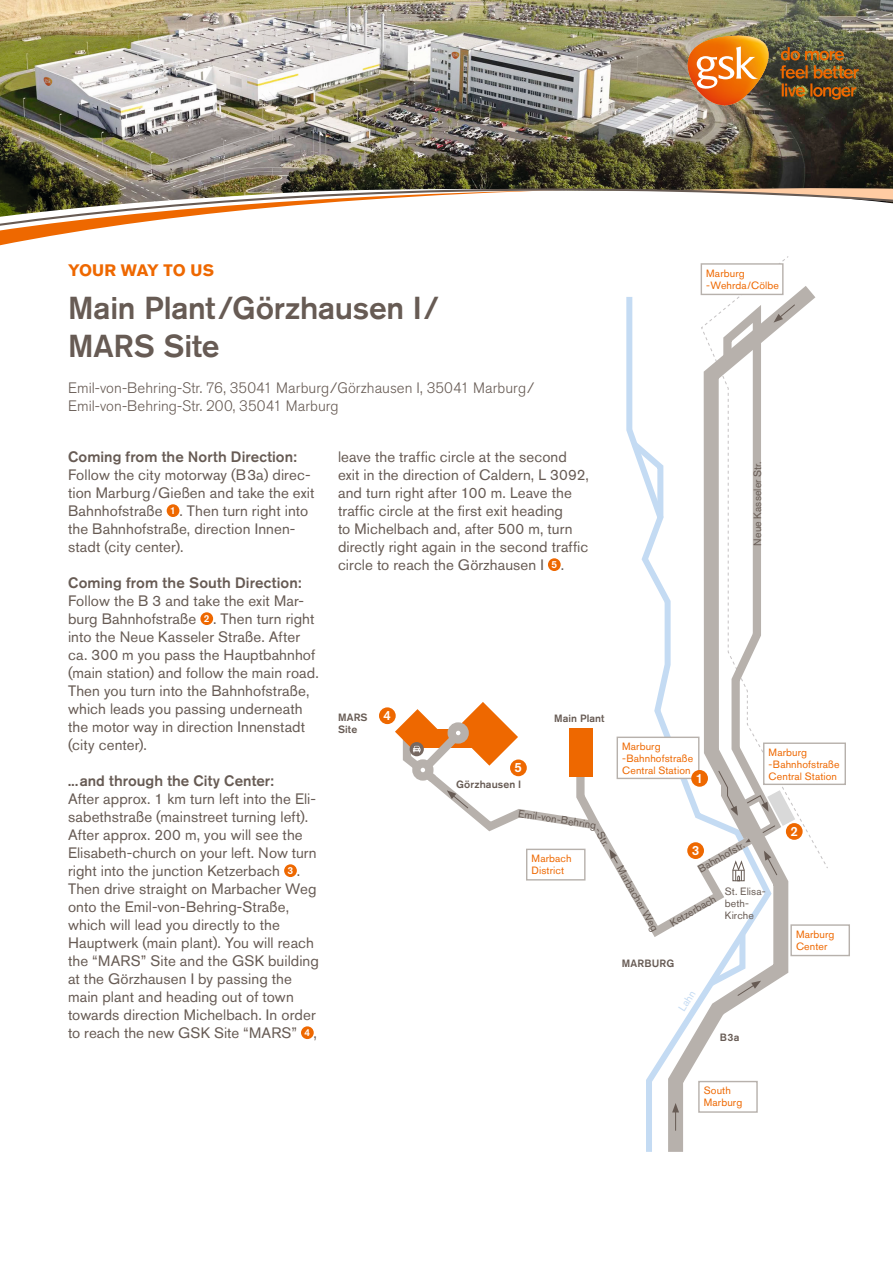
<style>
.page{position:relative;width:893px;height:1263px;background:#fff}
.page>*{position:absolute;margin:0;border:0;box-sizing:border-box;transform-origin:0 0}
.t1{font:500 31.5px/37.5px "Akzidenz Grotesk Pro";letter-spacing:-.01em;color:#675b54}
.t2{font:700 16.5px "Akzidenz Grotesk Pro";letter-spacing:-.005em;color:#ee6800}
.t3{font:15px/18px "Akzidenz Grotesk Pro";letter-spacing:.005em;color:#675b54}
.t4{font:300 15px/18px "Akzidenz Grotesk Pro";letter-spacing:.005em;color:#675b54}
.t5{font:500 15px "Akzidenz Grotesk Pro";letter-spacing:.005em;color:#675b54}
.t6{font:500 13.2px "Akzidenz Grotesk Pro";color:#fff}
.t7{font:10.5px/12px "Akzidenz Grotesk Pro";letter-spacing:.01em;color:#ee6800}
.t8{font:10.5px/12px "Akzidenz Grotesk Pro";letter-spacing:.01em;color:#675b54}
.t9{font:500 10.5px/12px "Akzidenz Grotesk Pro";letter-spacing:.01em;color:#675b54}
.t10{font:10.5px "Akzidenz Grotesk Pro";color:#c4dbf3}
.s1{font-weight:500;font-size:10.05px;color:#fff}
</style>
<div class="page">
<svg style="left:646px;top:1057px;width:15px;height:95px"></svg>
<div style="left:763px;top:742px;width:83px;height:43px;background:#fff;border:1px solid #b7b1ac"></div>
<svg style="left:463px;top:523px;width:198px;height:414px"></svg>
<svg style="left:636px;top:458px;width:25px;height:65px"></svg>
<div style="left:790px;top:924px;width:60px;height:32px;background:#fff;border:1px solid #b7b1ac"></div>
<div style="left:379px;top:707px;width:17px;height:17px;background:#ee6800;border-radius:50%"></div>
<div style="left:510px;top:759px;width:17px;height:17px;background:#ee6800;border-radius:50%"></div>
<svg style="left:572px;top:768px;width:35px;height:68px"></svg>
<div style="left:569px;top:728px;width:23px;height:48px;background:#ee6800"></div>
<svg style="left:609px;top:849px;width:9px;height:15px"></svg>
<svg style="left:661px;top:458px;width:171px;height:694px"></svg>
<svg style="left:672px;top:1103px;width:7px;height:27px"></svg>
<svg style="left:703px;top:929px;width:58px;height:67px"></svg>
<svg style="left:709px;top:727px;width:118px;height:154px"></svg>
<svg style="left:395px;top:702px;width:123px;height:107px"></svg>
<div style="left:167px;top:504px;width:12px;height:13px;background:#ee6800;border-radius:50%"></div>
<div style="left:200px;top:612px;width:13px;height:13px;background:#ee6800;border-radius:50%"></div>
<div style="left:284px;top:864px;width:13px;height:13px;background:#ee6800;border-radius:50%"></div>
<div style="left:301px;top:1026px;width:13px;height:13px;background:#ee6800;border-radius:50%"></div>
<div style="left:548px;top:558px;width:13px;height:13px;background:#ee6800;border-radius:50%"></div>
<img style="left:0;top:0;width:893px;height:182px">
<svg style="left:0;top:182px;width:893px;height:276px"></svg>
<svg style="left:0;top:422px;width:570px;height:5px"></svg>
<svg style="left:676px;top:422px;width:217px;height:6px"></svg>
<img style="left:780px;top:47px;width:79px;height:53px">
<img style="left:688px;top:36px;width:81px;height:70px">
<svg style="left:0;top:187px;width:893px;height:235px"></svg>
<p class="t2" style="left:68px;top:260px;width:147px">YOUR WAY TO US</p>
<h1 class="t1" style="left:68px;top:289px;width:372px">Main Plant/Görzhausen I/<br>MARS Site</h1>
<p class="t4" style="left:68px;top:378px;width:468px">Emil-von-Behring-Str. 76, 35041 Marburg/Görzhausen I, 35041 Marburg/<br>Emil-von-Behring-Str. 200, 35041 Marburg</p>
<p class="t7" style="left:706px;top:267px;width:74px">Marburg -Wehrda/Cölbe</p>
<p class="t5" style="left:68px;top:447px;width:230px">Coming from the North Direction:</p>
<p class="t3" style="left:68px;top:465px;width:248px">Follow the city motorway (B3a) direc&shy;tion Marburg/Gießen and take the exit Bahnhofstraße <span class="s1">1</span> . Then turn right into the Bahnhofstraße, direction Innen&shy;stadt (city center).</p>
<p class="t5" style="left:68px;top:573px;width:235px">Coming from the South Direction:</p>
<p class="t3" style="left:68px;top:591px;width:252px">Follow the B 3 and take the exit Mar&shy;burg Bahnhofstraße <span class="s1">2</span> . Then turn right into the Neue Kasseler Straße. After ca. 300 m you pass the Hauptbahnhof (main station) and follow the main road.<br>Then you turn into the Bahnhofstraße, which leads you passing underneath the motor way in direction Innenstadt (city center).</p>
<p class="t5" style="left:68px;top:771px;width:207px">...and through the City Center:</p>
<p class="t3" style="left:68px;top:789px;width:252px">After approx. 1 km turn left into the Eli&shy;sabethstraße (mainstreet turning left).<br>After approx. 200 m, you will see the Elisabeth-church on your left. Now turn right into the junction Ketzerbach <span class="s1">3</span> .<br>Then drive straight on Marbacher Weg onto the Emil-von-Behring-Straße, which will lead you directly to the Hauptwerk (main plant). You will reach the “MARS” Site and the GSK building at the Görzhausen I by passing the main plant and heading out of town towards direction Michelbach. In order to reach the new GSK Site “MARS” <span class="s1">4</span> ,</p>
<p class="t3" style="left:338px;top:447px;width:252px">leave the traffic circle at the second exit in the direction of Caldern, L 3092, and turn right after 100 m. Leave the traffic circle at the first exit heading<br>to Michelbach and, after 500 m, turn directly right again in the second traffic circle to reach the Görzhausen I <span class="s1">5</span> .</p>
<p class="t8" style="left:751px;top:546px;width:86px;rotate:-90deg">Neue Kasseler Str.</p>
<p class="t9" style="left:338px;top:711px;width:31px">MARS<br>Site</p>
<p class="t6" style="left:383px;top:707px;width:9px">4</p>
<p class="t6" style="left:515px;top:759px;width:9px">5</p>
<p class="t9" style="left:456px;top:778px;width:66px">Görzhausen I</p>
<p class="t9" style="left:554px;top:712px;width:52px">Main Plant</p>
<p class="t8" style="left:519px;top:807px;width:80px;rotate:9deg">Emil-von-Behring</p>
<p class="t8" style="left:603px;top:825px;width:21px;rotate:60deg">-Str.</p>
<p class="t7" style="left:532px;top:852px;width:42px">Marbach<br>District</p>
<p class="t7" style="left:622px;top:740px;width:72px">Marburg -Bahnhofstraße<br>Central Station</p>
<p class="t6" style="left:696px;top:770px;width:9px">1</p>
<p class="t7" style="left:769px;top:746px;width:72px">Marburg -Bahnhofstraße<br>Central Station</p>
<p class="t6" style="left:790px;top:823px;width:9px">2</p>
<p class="t8" style="left:625px;top:864px;width:75px;rotate:60deg">Marbacher Weg</p>
<p class="t8" style="left:696px;top:864px;width:53px;rotate:-30deg">Bahnhofstr.</p>
<p class="t8" style="left:668px;top:918px;width:53px;rotate:-30deg">Ketzerbach</p>
<p class="t6" style="left:692px;top:842px;width:9px">3</p>
<p class="t8" style="left:725px;top:886px;width:42px">St. Elisa&shy;beth-<br>Kirche</p>
<p class="t9" style="left:622px;top:957px;width:54px">MARBURG</p>
<p class="t7" style="left:796px;top:928px;width:40px">Marburg<br>Center</p>
<p class="t10" style="left:675px;top:1006px;width:24px;rotate:-57deg">Lahn</p>
<p class="t9" style="left:720px;top:1031px;width:21px">B3a</p>
<p class="t7" style="left:704px;top:1084px;width:40px">South<br>Marburg</p>
</div>
